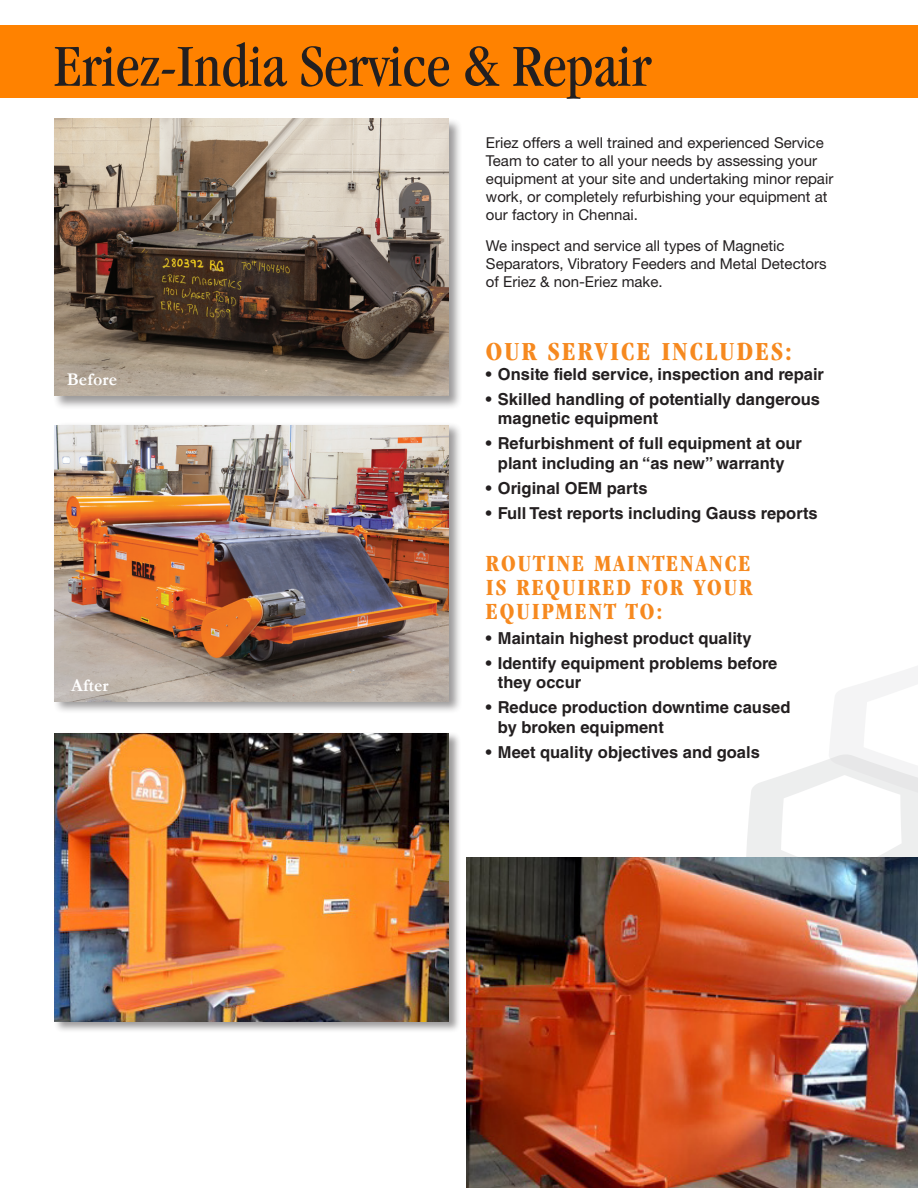
<style>
.page{position:relative;width:918px;height:1188px;background:#fff}
.page>*{position:absolute;margin:0;border:0;box-sizing:border-box;transform-origin:0 0}
.t1{font:condensed 61.5px "Garamond";color:#231f20}
.t2{font:700 condensed 27px "Garamond";letter-spacing:.08em;color:#f6891f}
.t3{font:700 condensed 24px/24px "Garamond";letter-spacing:.08em;color:#f6891f;text-align:justify}
.t4{font:700 18px "Garamond";color:#fff}
.t5{font:700 16.5px/19.5px "Helvetica LT Std";color:#231f20}
.t6{font:15px/18px "Helvetica Neue";color:#231f20}
</style>
<div class="page">
<svg style="left:746px;top:666px;width:172px;height:191px"></svg>
<div style="left:0;top:26px;width:918px;height:72px;background:#ff8200"></div>
<div style="left:53px;top:118px;width:410px;height:293px;background:#231f20;opacity:.45"></div>
<img style="left:54px;top:119px;width:394px;height:277px">
<div style="left:53px;top:422px;width:410px;height:293px;background:#231f20;opacity:.45"></div>
<img style="left:54px;top:425px;width:394px;height:277px">
<img style="left:467px;top:857px;width:451px;height:331px">
<div style="left:54px;top:732px;width:407px;height:301px;background:#231f20;opacity:.45"></div>
<img style="left:54px;top:734px;width:394px;height:288px">
<p class="t1" style="left:54px;top:32px;width:599px">Eriez-India Service &amp; Repair</p>
<p class="t4" style="left:67px;top:369px;width:52px">Before</p>
<p class="t4" style="left:71px;top:674px;width:39px">After</p>
<p class="t6" style="left:486px;top:133px;width:349px">Eriez offers a well trained and experienced Service Team to cater to all your needs by assessing your equipment at your site and undertaking minor repair work, or completely refurbishing your equipment at our factory in Chennai.</p>
<p class="t6" style="left:486px;top:237px;width:342px">We inspect and service all types of Magnetic<br>Separators, Vibratory Feeders and Metal Detectors of Eriez &amp; non-Eriez make.</p>
<p class="t2" style="left:486px;top:337px;width:307px">OUR SERVICE INCLUDES:</p>
<p class="t5" style="left:486px;top:364px;width:340px">• Onsite field service, inspection and repair</p>
<p class="t5" style="left:498px;top:389px;width:324px;text-indent:-12px">• Skilled handling of potentially dangerous magnetic equipment</p>
<p class="t5" style="left:486px;top:433px;width:318px;text-align:center">• Refurbishment of full equipment at our plant including an “as new” warranty</p>
<p class="t5" style="left:486px;top:478px;width:163px">• Original OEM parts</p>
<p class="t5" style="left:486px;top:503px;width:333px">• Full Test reports including Gauss reports</p>
<p class="t3" style="left:486px;top:551px;width:268px">ROUTINE MAINTENANCE IS REQUIRED FOR YOUR EQUIPMENT TO:</p>
<p class="t5" style="left:486px;top:628px;width:267px">• Maintain highest product quality</p>
<p class="t5" style="left:498px;top:653px;width:281px;text-indent:-12px">• Identify equipment problems before they occur</p>
<p class="t5" style="left:498px;top:697px;width:294px;text-indent:-12px">• Reduce production downtime caused by broken equipment</p>
<p class="t5" style="left:486px;top:742px;width:275px">• Meet quality objectives and goals</p>
</div>
